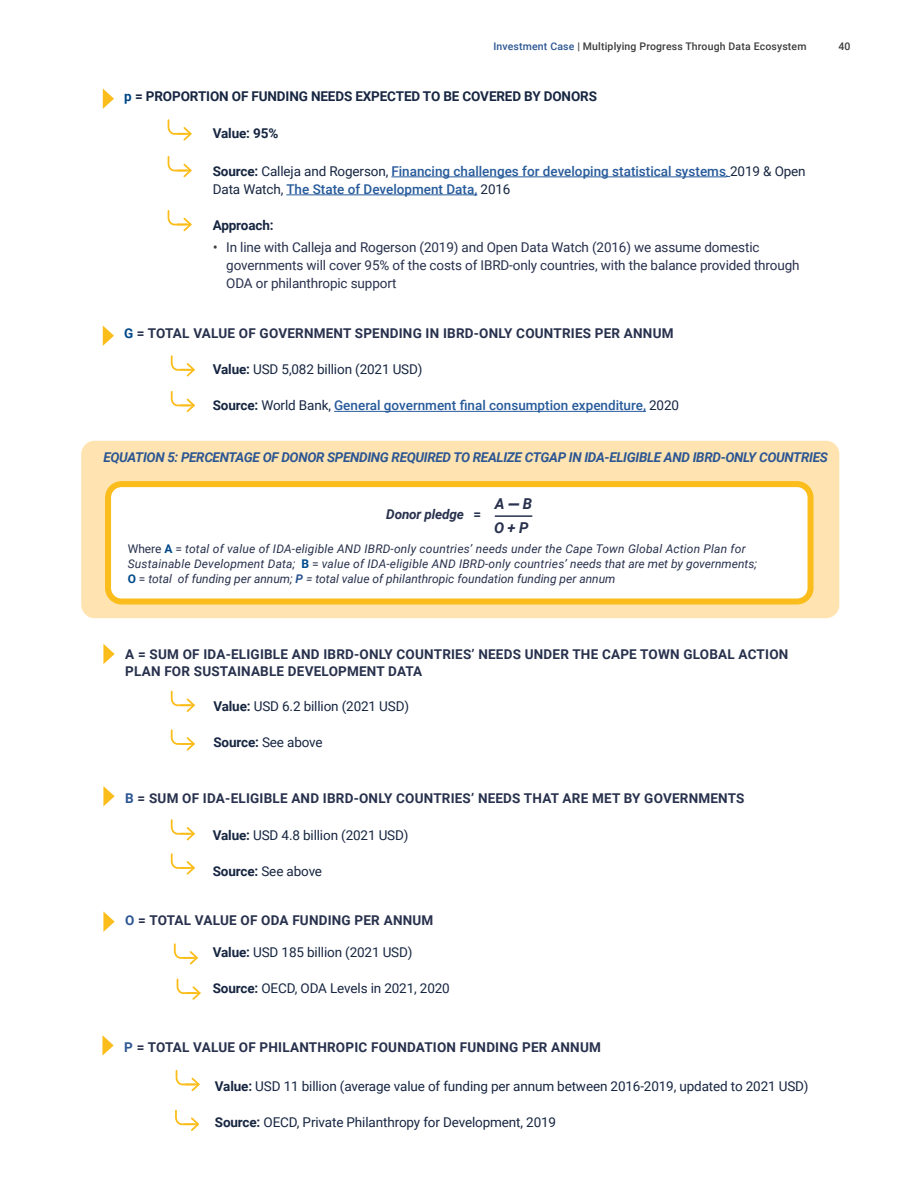
<style>
.page{position:relative;width:918px;height:1188px;background:#fff}
.page>*{position:absolute;margin:0;border:0;box-sizing:border-box;transform-origin:0 0}
.t1{font:italic 700 15px/24px "Roboto";color:#28314d}
.t2{font:700 13.5px/18px "Roboto";letter-spacing:.015em;color:#28314d}
.t3{font:13.5px "Roboto";letter-spacing:-.01em;color:#172641}
.t4{font:500 13.5px/18px "Roboto";color:#275b9b}
.t5{font:13.5px/18px "Roboto";letter-spacing:-.01em;color:#28314d}
.t6{font:italic 700 13.5px "Roboto";letter-spacing:-.025em;color:#2c5693}
.t7{font:700 13.5px "Roboto";letter-spacing:-.01em;color:#172641}
.t8{font:italic 700 13.5px "Roboto";letter-spacing:-.01em;color:#28314d}
.t9{font:italic 12px/15px "Roboto";letter-spacing:.015em;color:#28314d}
.t10{font:500 10.5px "Roboto";letter-spacing:.015em;color:#3c3c3b}
.s1{color:#2c5693}
.s2{color:#014989}
.s3{font-weight:700;color:#172641}
.s4{font-weight:400;color:#172641}
.s5{font-size:9px}
.s6{font-family:"Open Sans";color:#3c3c3b}
.s7{font-weight:700}
.s8{font-style:normal}
.s9{font-family:"Urbane"}
.s10{font-weight:700;font-style:normal;color:#014989}
.s11{font-weight:700;color:#2c5693}
</style>
<div class="page">
<div style="left:81px;top:441px;width:758px;height:177px;background:#ffe4b2;border-radius:14px"></div>
<div style="left:108px;top:484px;width:703px;height:118px;background:#fff;border-radius:14px"></div>
<div style="left:105px;top:481px;width:709px;height:124px;border:6px solid #fbbd1b;border-radius:14px"></div>
<hr style="left:334px;top:411px;width:312px;height:1px;background:#275b9b">
<hr style="left:495px;top:515px;width:37px;height:2px;background:#28314d">
<svg style="left:103px;top:326px;width:11px;height:20px"></svg>
<hr style="left:391px;top:177px;width:335px;height:1px;background:#275b9b">
<hr style="left:286px;top:195px;width:191px;height:1px;background:#275b9b">
<svg style="left:103px;top:89px;width:11px;height:20px"></svg>
<svg style="left:167px;top:119px;width:25px;height:22px"></svg>
<svg style="left:167px;top:156px;width:25px;height:22px"></svg>
<svg style="left:167px;top:210px;width:25px;height:22px"></svg>
<svg style="left:170px;top:355px;width:25px;height:22px"></svg>
<svg style="left:103px;top:644px;width:12px;height:20px"></svg>
<svg style="left:170px;top:690px;width:25px;height:22px"></svg>
<svg style="left:170px;top:729px;width:25px;height:22px"></svg>
<svg style="left:170px;top:391px;width:25px;height:21px"></svg>
<svg style="left:102px;top:1035px;width:12px;height:21px"></svg>
<svg style="left:175px;top:1070px;width:25px;height:22px"></svg>
<svg style="left:175px;top:1109px;width:24px;height:22px"></svg>
<svg style="left:103px;top:911px;width:12px;height:21px"></svg>
<svg style="left:173px;top:943px;width:25px;height:22px"></svg>
<svg style="left:176px;top:978px;width:25px;height:22px"></svg>
<svg style="left:103px;top:786px;width:12px;height:20px"></svg>
<svg style="left:170px;top:819px;width:25px;height:22px"></svg>
<svg style="left:170px;top:853px;width:25px;height:22px"></svg>
<p class="t10" style="left:493px;top:39px;width:315px"><span class="s1">Investment Case</span> | Multiplying Progress Through Data Ecosystem</p>
<p class="t10" style="left:838px;top:39px;width:14px">40</p>
<p class="t7" style="left:124px;top:87px;width:474px"><span class="s2">p</span> = PROPORTION OF FUNDING NEEDS EXPECTED TO BE COVERED BY DONORS</p>
<p class="t7" style="left:213px;top:124px;width:67px">Value: 95%</p>
<p class="t4" style="left:213px;top:162px;width:594px"><span class="s3">Source:</span> <span class="s4">Calleja and Rogerson,</span> Financing challenges for developing statistical systems<span class="s5">,</span> <span class="s4">2019 &amp; Open<br>Data Watch,</span> The State of Development Data, <span class="s4">2016</span></p>
<p class="t7" style="left:213px;top:216px;width:62px">Approach:</p>
<p class="t5" style="left:226px;top:237px;width:575px;text-indent:-14px"><span class="s6">•</span> In line with Calleja and Rogerson (2019) and Open Data Watch (2016) we assume domestic governments will cover 95% of the costs of IBRD-only countries, with the balance provided through<br>ODA or philanthropic support</p>
<p class="t2" style="left:124px;top:324px;width:551px"><span class="s2">G</span> = TOTAL VALUE OF GOVERNMENT SPENDING IN IBRD-ONLY COUNTRIES PER ANNUM</p>
<p class="t3" style="left:213px;top:360px;width:211px"><span class="s7">Value:</span> USD 5,082 billion (2021 USD)</p>
<p class="t4" style="left:213px;top:396px;width:468px"><span class="s3">Source:</span> <span class="s4">World Bank,</span> General government final consumption expenditure, <span class="s4">2020</span></p>
<p class="t6" style="left:103px;top:448px;width:726px">EQUATION 5: PERCENTAGE OF DONOR SPENDING REQUIRED TO REALIZE CTGAP IN IDA-ELIGIBLE AND IBRD-ONLY COUNTRIES</p>
<p class="t8" style="left:386px;top:505px;width:97px">Donor pledge <span class="s8">=</span></p>
<p class="t1" style="left:494px;top:491px;width:40px">A <span class="s9">—</span> B<br>O + P</p>
<p class="t9" style="left:128px;top:540px;width:631px"><span class="s8">Where</span> <span class="s10">A</span> <span class="s8">=</span> total of value of IDA-eligible AND IBRD-only countries’ needs under the Cape Town Global Action Plan for<br>Sustainable Development Data; <span class="s10">B</span> <span class="s8">=</span> value of IDA-eligible AND IBRD-only countries’ needs that are met by governments;<br><span class="s10">O</span> <span class="s8">=</span> total of funding per annum; <span class="s11">P</span> = total value of philanthropic foundation funding per annum</p>
<p class="t2" style="left:125px;top:644px;width:665px">A = SUM OF IDA-ELIGIBLE AND IBRD-ONLY COUNTRIES’ NEEDS UNDER THE CAPE TOWN GLOBAL ACTION<br>PLAN FOR SUSTAINABLE DEVELOPMENT DATA</p>
<p class="t3" style="left:213px;top:697px;width:197px"><span class="s7">Value:</span> USD 6.2 billion (2021 USD)</p>
<p class="t3" style="left:213px;top:733px;width:111px"><span class="s7">Source:</span> See above</p>
<p class="t2" style="left:125px;top:788px;width:621px"><span class="s1">B</span> = SUM OF IDA-ELIGIBLE AND IBRD-ONLY COUNTRIES’ NEEDS THAT ARE MET BY GOVERNMENTS</p>
<p class="t3" style="left:213px;top:826px;width:197px"><span class="s7">Value:</span> USD 4.8 billion (2021 USD)</p>
<p class="t3" style="left:213px;top:862px;width:111px"><span class="s7">Source:</span> See above</p>
<p class="t2" style="left:125px;top:911px;width:310px"><span class="s1">O</span> = TOTAL VALUE OF ODA FUNDING PER ANNUM</p>
<p class="t3" style="left:213px;top:943px;width:201px"><span class="s7">Value:</span> USD 185 billion (2021 USD)</p>
<p class="t3" style="left:213px;top:979px;width:239px"><span class="s7">Source:</span> OECD, ODA Levels in 2021, 2020</p>
<p class="t2" style="left:124px;top:1037px;width:478px"><span class="s1">P</span> = TOTAL VALUE OF PHILANTHROPIC FOUNDATION FUNDING PER ANNUM</p>
<p class="t3" style="left:215px;top:1076px;width:595px"><span class="s7">Value:</span> USD 11 billion (average value of funding per annum between 2016-2019, updated to 2021 USD)</p>
<p class="t3" style="left:215px;top:1112px;width:343px"><span class="s7">Source:</span> OECD, Private Philanthropy for Development, 2019</p>
</div>
